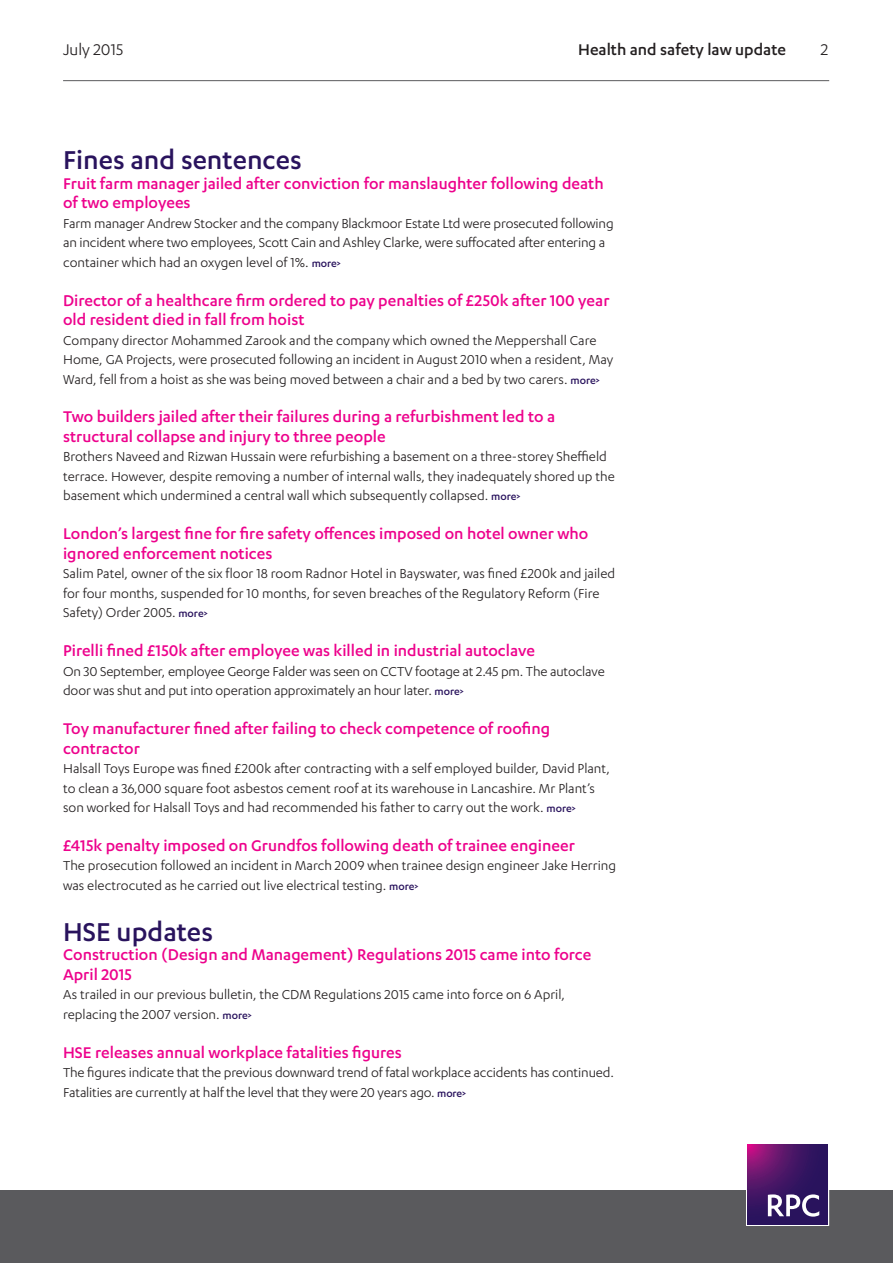
<style>
.page{position:relative;width:893px;height:1263px;background:#fff}
.page>*{position:absolute;margin:0;border:0;box-sizing:border-box;transform-origin:0 0}
.Update_section_title{font:500 30px "Karbon";color:#29135d}
.Update_article_title{font:500 18px/19.5px "Karbon";color:#ed028c}
.Page_header{font:500 18px "Karbon";color:#231f20}
.Page_header-2{font:18px "Karbon";color:#231f20}
.Body{font:15px/19.5px "Karbon";color:#231f20}
.s1{font-weight:500;font-size:12px;color:#29135d}
</style>
<div class="page">
<hr style="left:63px;top:80px;width:766px;height:1px;background:#5a5a5d">
<div style="left:0;top:1191px;width:893px;height:72px;background:#5a5a5d"></div>
<div style="left:746px;top:1143px;width:83px;height:83px;border:1px solid #fff"></div>
<svg style="left:748px;top:1144px;width:80px;height:80px;background:#461565"></svg>
<svg style="left:768px;top:1194px;width:51px;height:22px"></svg>
<p class="Page_header-2" style="left:63px;top:39px;width:62px">July 2015</p>
<p class="Page_header" style="left:578px;top:39px;width:209px">Health and safety law update</p>
<p class="Page_header-2" style="left:821px;top:39px;width:9px">2</p>
<p class="Update_section_title" style="left:63px;top:143px;width:240px">Fines and sentences</p>
<p class="Update_article_title" style="left:63px;top:173px;width:542px">Fruit farm manager jailed after conviction for manslaughter following death of two employees</p>
<p class="Body" style="left:63px;top:213px;width:552px">Farm manager Andrew Stocker and the company Blackmoor Estate Ltd were prosecuted following an incident where two employees, Scott Cain and Ashley Clarke, were suffocated after entering a container which had an oxygen level of 1%. <span class="s1">more&gt;</span></p>
<p class="Update_article_title" style="left:63px;top:290px;width:548px">Director of a healthcare firm ordered to pay penalties of £250k after 100 year old resident died in fall from hoist</p>
<p class="Body" style="left:63px;top:330px;width:552px">Company director Mohammed Zarook and the company which owned the Meppershall Care<br>Home, GA Projects, were prosecuted following an incident in August 2010 when a resident, May<br>Ward, fell from a hoist as she was being moved between a chair and a bed by two carers. <span class="s1">more&gt;</span></p>
<p class="Update_article_title" style="left:63px;top:407px;width:493px">Two builders jailed after their failures during a refurbishment led to a structural collapse and injury to three people</p>
<p class="Body" style="left:63px;top:447px;width:553px">Brothers Naveed and Rizwan Hussain were refurbishing a basement on a three-storey Sheffield terrace. However, despite removing a number of internal walls, they inadequately shored up the basement which undermined a central wall which subsequently collapsed. <span class="s1">more&gt;</span></p>
<p class="Update_article_title" style="left:63px;top:523px;width:527px">London’s largest fine for fire safety offences imposed on hotel owner who ignored enforcement notices</p>
<p class="Body" style="left:63px;top:564px;width:554px">Salim Patel, owner of the six floor 18 room Radnor Hotel in Bayswater, was fined £200k and jailed for four months, suspended for 10 months, for seven breaches of the Regulatory Reform (Fire<br>Safety) Order 2005. <span class="s1">more&gt;</span></p>
<p class="Update_article_title" style="left:63px;top:640px;width:473px">Pirelli fined £150k after employee was killed in industrial autoclave</p>
<p class="Body" style="left:63px;top:661px;width:543px">On 30 September, employee George Falder was seen on CCTV footage at 2.45 pm. The autoclave door was shut and put into operation approximately an hour later. <span class="s1">more&gt;</span></p>
<p class="Update_article_title" style="left:63px;top:718px;width:488px">Toy manufacturer fined after failing to check competence of roofing contractor</p>
<p class="Body" style="left:63px;top:758px;width:549px">Halsall Toys Europe was fined £200k after contracting with a self employed builder, David Plant, to clean a 36,000 square foot asbestos cement roof at its warehouse in Lancashire. Mr Plant’s son worked for Halsall Toys and had recommended his father to carry out the work. <span class="s1">more&gt;</span></p>
<p class="Update_article_title" style="left:63px;top:835px;width:513px">£415k penalty imposed on Grundfos following death of trainee engineer</p>
<p class="Body" style="left:63px;top:856px;width:554px">The prosecution followed an incident in March 2009 when trainee design engineer Jake Herring was electrocuted as he carried out live electrical testing. <span class="s1">more&gt;</span></p>
<p class="Update_section_title" style="left:63px;top:915px;width:151px">HSE updates</p>
<p class="Update_article_title" style="left:63px;top:944px;width:530px">Construction (Design and Management) Regulations 2015 came into force<br>April 2015</p>
<p class="Body" style="left:63px;top:984px;width:504px">As trailed in our previous bulletin, the CDM Regulations 2015 came into force on 6 April, replacing the 2007 version. <span class="s1">more&gt;</span></p>
<p class="Update_article_title" style="left:63px;top:1042px;width:340px">HSE releases annual workplace fatalities figures</p>
<p class="Body" style="left:63px;top:1062px;width:552px">The figures indicate that the previous downward trend of fatal workplace accidents has continued.<br>Fatalities are currently at half the level that they were 20 years ago. <span class="s1">more&gt;</span></p>
</div>
